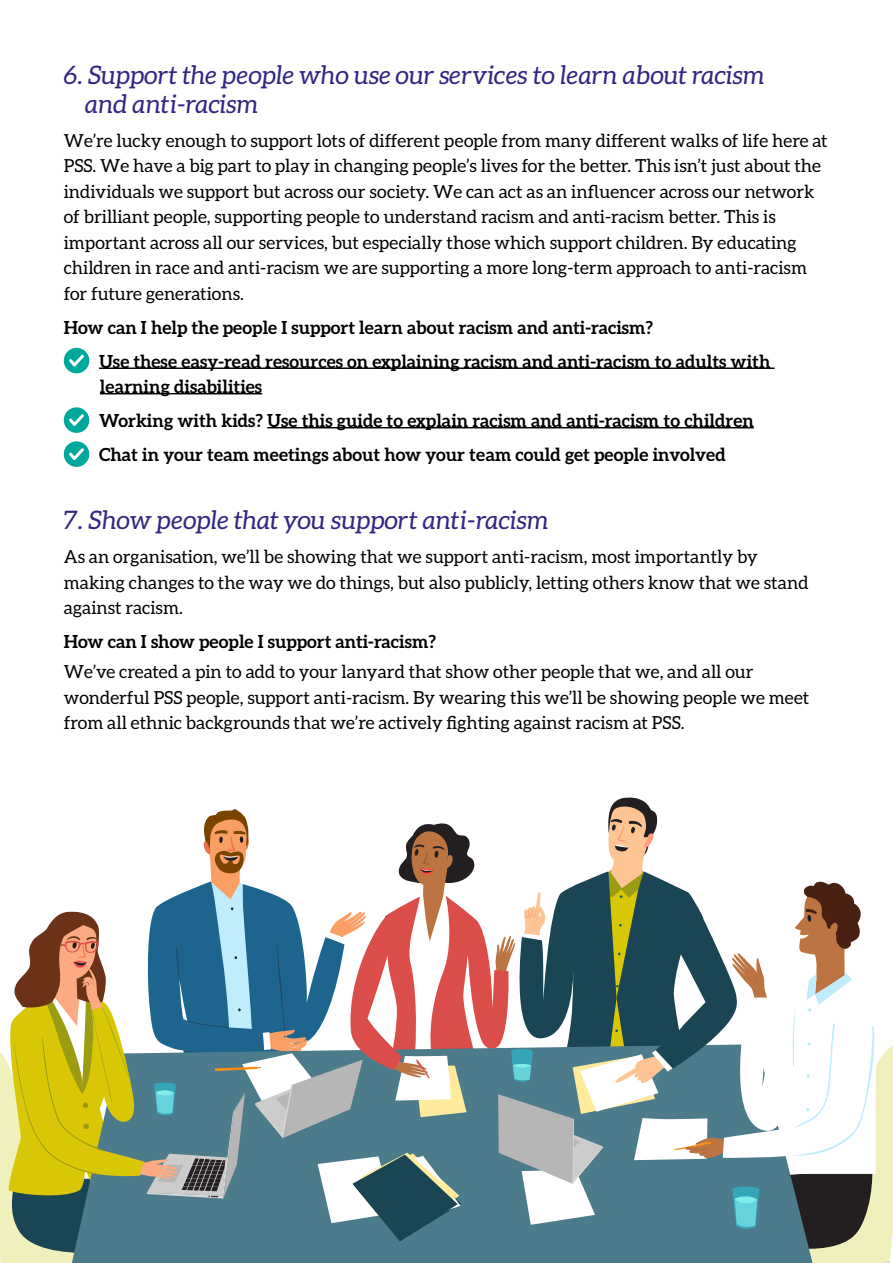
<style>
.page{position:relative;width:893px;height:1263px;background:#fff}
.page>*{position:absolute;margin:0;border:0;box-sizing:border-box;transform-origin:0 0}
.t1{font:italic 25.5px/28.5px "Aleo";color:#312783}
.t2{font:18px/25.5px "Aleo";color:#000}
.t3{font:700 18px/25.5px "Aleo";color:#000}
</style>
<div class="page">
<hr style="left:99px;top:367px;width:676px;height:2px;background:#000">
<hr style="left:100px;top:393px;width:162px;height:1px;background:#000">
<hr style="left:267px;top:427px;width:487px;height:1px;background:#000">
<div style="left:64px;top:348px;width:25px;height:25px;background:#00a79b;border-radius:50%"></div>
<svg style="left:66px;top:352px;width:21px;height:17px"></svg>
<div style="left:64px;top:407px;width:25px;height:26px;background:#00a79b;border-radius:50%"></div>
<svg style="left:66px;top:411px;width:21px;height:18px"></svg>
<svg style="left:64px;top:441px;width:25px;height:26px"></svg>
<svg style="left:66px;top:445px;width:21px;height:18px"></svg>
<svg style="left:0;top:797px;width:893px;height:466px"></svg>
<p class="t1" style="left:85px;top:61px;width:681px;text-indent:-21px">6. Support the people who use our services to learn about racism and anti-racism</p>
<p class="t2" style="left:64px;top:127px;width:765px">We’re lucky enough to support lots of different people from many different walks of life here at PSS. We have a big part to play in changing people’s lives for the better. This isn’t just about the individuals we support but across our society. We can act as an influencer across our network of brilliant people, supporting people to understand racism and anti-racism better. This is important across all our services, but especially those which support children. By educating children in race and anti-racism we are supporting a more long-term approach to anti-racism for future generations.</p>
<p class="t3" style="left:64px;top:314px;width:591px">How can I help the people I support learn about racism and anti-racism?</p>
<p class="t3" style="left:99px;top:348px;width:673px">Use these easy-read resources on explaining racism and anti-racism to adults with learning disabilities</p>
<p class="t3" style="left:99px;top:408px;width:656px">Working with kids? Use this guide to explain racism and anti-racism to children</p>
<p class="t3" style="left:99px;top:442px;width:628px">Chat in your team meetings about how your team could get people involved</p>
<p class="t1" style="left:64px;top:506px;width:486px">7. Show people that you support anti-racism</p>
<p class="t2" style="left:64px;top:544px;width:746px">As an organisation, we’ll be showing that we support anti-racism, most importantly by making changes to the way we do things, but also publicly, letting others know that we stand against racism.</p>
<p class="t3" style="left:64px;top:629px;width:374px">How can I show people I support anti-racism?</p>
<p class="t2" style="left:64px;top:659px;width:747px">We’ve created a pin to add to your lanyard that show other people that we, and all our wonderful PSS people, support anti-racism. By wearing this we’ll be showing people we meet from all ethnic backgrounds that we’re actively fighting against racism at PSS.</p>
</div>
